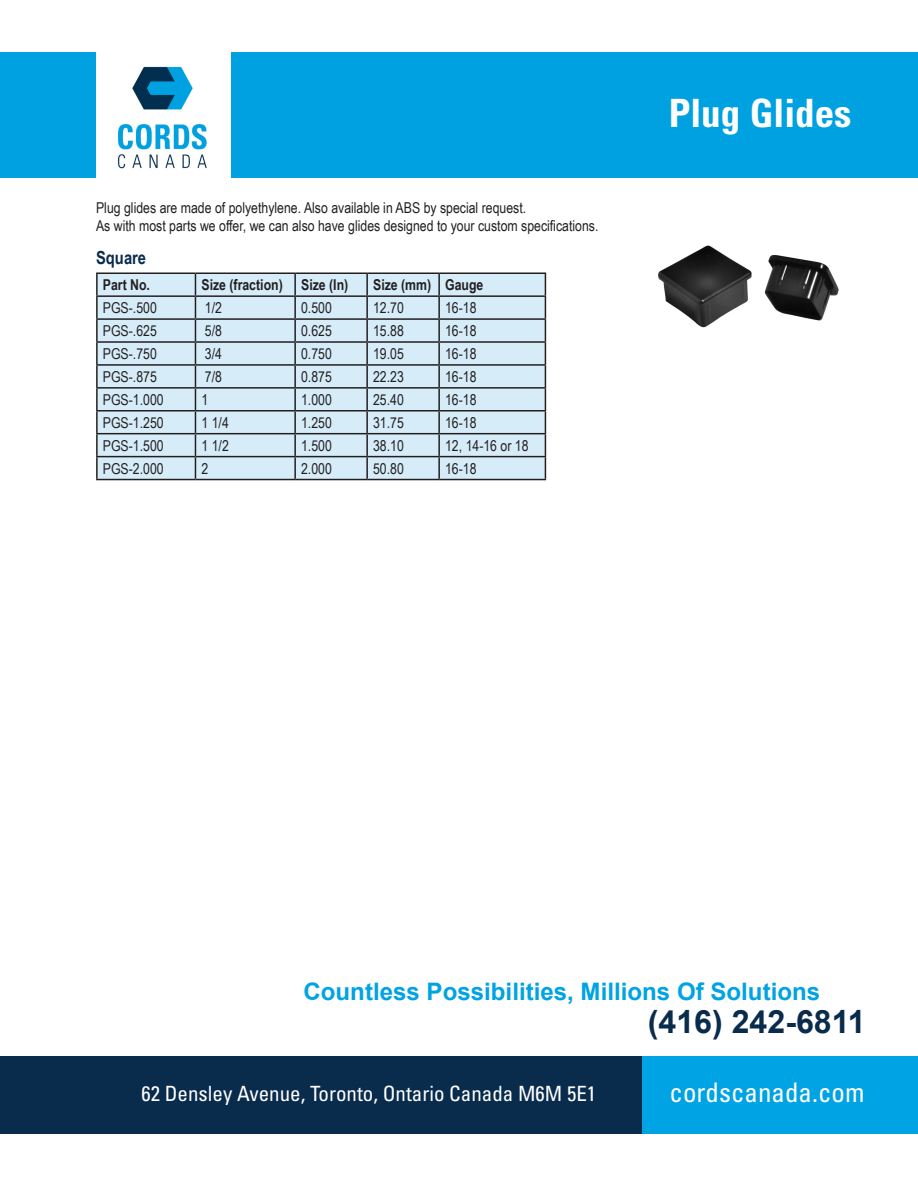
<style>
.page{position:relative;width:918px;height:1188px;background:#fff}
.page>*{position:absolute;margin:0;border:0;box-sizing:border-box;transform-origin:0 0}
.t1{font:700 condensed 39px "Univers LT Std";color:#fff}
.t2{font:700 32.1px "Arial";color:#092c4d}
.t3{font:condensed 27px "Univers LT Std";color:#fff}
.t4{font:700 24.15px "Arial";color:#00a3e3}
.t5{font:condensed 21px "Univers LT Std";color:#fff}
.t6{font:700 18px "Arial Narrow";color:#092c4d}
.t7{font:15px "Arial Narrow";color:#231f20}
.t8{font:700 15px "Arial Narrow";color:#231f20}
</style>
<div class="page">
<div style="left:0;top:53px;width:918px;height:125px;background:#00a1e1"></div>
<img style="left:96px;top:53px;width:135px;height:125px">
<div style="left:0;top:1057px;width:743px;height:77px;background:#092c4d"></div>
<div style="left:643px;top:1057px;width:275px;height:77px;background:#00a3e3"></div>
<img style="left:658px;top:245px;width:181px;height:83px">
<div style="left:98px;top:274px;width:447px;height:205px;background:#d6edf9"></div>
<hr style="left:96px;top:272px;width:99px;height:2px;background:#231f20">
<hr style="left:96px;top:274px;width:2px;height:21px;background:#231f20">
<hr style="left:195px;top:272px;width:100px;height:2px;background:#231f20">
<hr style="left:295px;top:272px;width:72px;height:2px;background:#231f20">
<hr style="left:294px;top:274px;width:2px;height:21px;background:#231f20">
<hr style="left:367px;top:272px;width:72px;height:2px;background:#231f20">
<hr style="left:366px;top:274px;width:2px;height:21px;background:#231f20">
<hr style="left:439px;top:272px;width:107px;height:2px;background:#231f20">
<hr style="left:438px;top:274px;width:2px;height:21px;background:#231f20">
<hr style="left:96px;top:295px;width:99px;height:2px;background:#231f20">
<hr style="left:96px;top:297px;width:2px;height:21px;background:#231f20">
<hr style="left:195px;top:295px;width:100px;height:2px;background:#231f20">
<hr style="left:295px;top:295px;width:72px;height:2px;background:#231f20">
<hr style="left:294px;top:297px;width:2px;height:21px;background:#231f20">
<hr style="left:367px;top:295px;width:72px;height:2px;background:#231f20">
<hr style="left:366px;top:297px;width:2px;height:21px;background:#231f20">
<hr style="left:439px;top:295px;width:107px;height:2px;background:#231f20">
<hr style="left:438px;top:297px;width:2px;height:21px;background:#231f20">
<hr style="left:96px;top:318px;width:99px;height:2px;background:#231f20">
<hr style="left:96px;top:320px;width:2px;height:21px;background:#231f20">
<hr style="left:195px;top:318px;width:100px;height:2px;background:#231f20">
<hr style="left:295px;top:318px;width:72px;height:2px;background:#231f20">
<hr style="left:294px;top:320px;width:2px;height:21px;background:#231f20">
<hr style="left:367px;top:318px;width:72px;height:2px;background:#231f20">
<hr style="left:366px;top:320px;width:2px;height:21px;background:#231f20">
<hr style="left:439px;top:318px;width:107px;height:2px;background:#231f20">
<hr style="left:438px;top:320px;width:2px;height:21px;background:#231f20">
<hr style="left:96px;top:341px;width:99px;height:2px;background:#231f20">
<hr style="left:96px;top:343px;width:2px;height:21px;background:#231f20">
<hr style="left:195px;top:341px;width:100px;height:2px;background:#231f20">
<hr style="left:295px;top:341px;width:72px;height:2px;background:#231f20">
<hr style="left:294px;top:343px;width:2px;height:21px;background:#231f20">
<hr style="left:367px;top:341px;width:72px;height:2px;background:#231f20">
<hr style="left:366px;top:343px;width:2px;height:21px;background:#231f20">
<hr style="left:439px;top:341px;width:107px;height:2px;background:#231f20">
<hr style="left:438px;top:343px;width:2px;height:21px;background:#231f20">
<hr style="left:96px;top:364px;width:99px;height:2px;background:#231f20">
<hr style="left:96px;top:366px;width:2px;height:21px;background:#231f20">
<hr style="left:195px;top:364px;width:100px;height:2px;background:#231f20">
<hr style="left:295px;top:364px;width:72px;height:2px;background:#231f20">
<hr style="left:294px;top:366px;width:2px;height:21px;background:#231f20">
<hr style="left:367px;top:364px;width:72px;height:2px;background:#231f20">
<hr style="left:366px;top:366px;width:2px;height:21px;background:#231f20">
<hr style="left:439px;top:364px;width:107px;height:2px;background:#231f20">
<hr style="left:438px;top:366px;width:2px;height:21px;background:#231f20">
<hr style="left:96px;top:387px;width:99px;height:2px;background:#231f20">
<hr style="left:96px;top:389px;width:2px;height:21px;background:#231f20">
<hr style="left:195px;top:387px;width:100px;height:2px;background:#231f20">
<hr style="left:295px;top:387px;width:72px;height:2px;background:#231f20">
<hr style="left:294px;top:389px;width:2px;height:21px;background:#231f20">
<hr style="left:367px;top:387px;width:72px;height:2px;background:#231f20">
<hr style="left:366px;top:389px;width:2px;height:21px;background:#231f20">
<hr style="left:439px;top:387px;width:107px;height:2px;background:#231f20">
<hr style="left:438px;top:389px;width:2px;height:21px;background:#231f20">
<hr style="left:96px;top:410px;width:99px;height:2px;background:#231f20">
<hr style="left:96px;top:412px;width:2px;height:21px;background:#231f20">
<hr style="left:195px;top:410px;width:100px;height:2px;background:#231f20">
<hr style="left:295px;top:410px;width:72px;height:2px;background:#231f20">
<hr style="left:294px;top:412px;width:2px;height:21px;background:#231f20">
<hr style="left:367px;top:410px;width:72px;height:2px;background:#231f20">
<hr style="left:366px;top:412px;width:2px;height:21px;background:#231f20">
<hr style="left:439px;top:410px;width:107px;height:2px;background:#231f20">
<hr style="left:438px;top:412px;width:2px;height:21px;background:#231f20">
<hr style="left:96px;top:433px;width:99px;height:1px;background:#231f20">
<hr style="left:96px;top:434px;width:2px;height:22px;background:#231f20">
<hr style="left:195px;top:433px;width:100px;height:1px;background:#231f20">
<hr style="left:295px;top:433px;width:72px;height:1px;background:#231f20">
<hr style="left:294px;top:434px;width:2px;height:22px;background:#231f20">
<hr style="left:367px;top:433px;width:72px;height:1px;background:#231f20">
<hr style="left:366px;top:434px;width:2px;height:22px;background:#231f20">
<hr style="left:439px;top:433px;width:107px;height:1px;background:#231f20">
<hr style="left:438px;top:434px;width:2px;height:22px;background:#231f20">
<hr style="left:96px;top:456px;width:99px;height:1px;background:#231f20">
<hr style="left:96px;top:457px;width:2px;height:22px;background:#231f20">
<hr style="left:195px;top:456px;width:100px;height:1px;background:#231f20">
<svg style="left:195px;top:274px;width:1px;height:205px"></svg>
<hr style="left:295px;top:456px;width:72px;height:1px;background:#231f20">
<hr style="left:294px;top:457px;width:2px;height:22px;background:#231f20">
<hr style="left:367px;top:456px;width:72px;height:1px;background:#231f20">
<hr style="left:366px;top:457px;width:2px;height:22px;background:#231f20">
<hr style="left:439px;top:456px;width:107px;height:1px;background:#231f20">
<hr style="left:438px;top:457px;width:2px;height:22px;background:#231f20">
<svg style="left:545px;top:274px;width:1px;height:205px"></svg>
<hr style="left:96px;top:479px;width:99px;height:1px;background:#231f20">
<hr style="left:195px;top:479px;width:100px;height:1px;background:#231f20">
<hr style="left:295px;top:479px;width:72px;height:1px;background:#231f20">
<hr style="left:367px;top:479px;width:72px;height:1px;background:#231f20">
<hr style="left:439px;top:479px;width:107px;height:1px;background:#231f20">
<p class="t7" style="left:96px;top:197px;width:432px">Plug glides are made of polyethylene. Also available in ABS by special request.</p>
<p class="t7" style="left:96px;top:215px;width:504px">As with most parts we offer, we can also have glides designed to your custom specifications.</p>
<p class="t6" style="left:96px;top:244px;width:52px">Square</p>
<p class="t8" style="left:103px;top:274px;width:49px">Part No.</p>
<p class="t8" style="left:201px;top:274px;width:83px">Size (fraction)</p>
<p class="t8" style="left:301px;top:274px;width:49px">Size (In)</p>
<p class="t8" style="left:373px;top:274px;width:60px">Size (mm)</p>
<p class="t8" style="left:445px;top:274px;width:40px">Gauge</p>
<p class="t7" style="left:103px;top:297px;width:56px">PGS-.500</p>
<p class="t7" style="left:205px;top:297px;width:19px">1/2</p>
<p class="t7" style="left:301px;top:297px;width:32px">0.500</p>
<p class="t7" style="left:373px;top:297px;width:32px">12.70</p>
<p class="t7" style="left:445px;top:297px;width:33px">16-18</p>
<p class="t7" style="left:103px;top:320px;width:56px">PGS-.625</p>
<p class="t7" style="left:205px;top:320px;width:19px">5/8</p>
<p class="t7" style="left:301px;top:320px;width:32px">0.625</p>
<p class="t7" style="left:373px;top:320px;width:32px">15.88</p>
<p class="t7" style="left:445px;top:320px;width:33px">16-18</p>
<p class="t7" style="left:103px;top:343px;width:56px">PGS-.750</p>
<p class="t7" style="left:205px;top:343px;width:19px">3/4</p>
<p class="t7" style="left:301px;top:343px;width:32px">0.750</p>
<p class="t7" style="left:373px;top:343px;width:32px">19.05</p>
<p class="t7" style="left:445px;top:343px;width:33px">16-18</p>
<p class="t7" style="left:103px;top:366px;width:56px">PGS-.875</p>
<p class="t7" style="left:205px;top:366px;width:19px">7/8</p>
<p class="t7" style="left:301px;top:366px;width:32px">0.875</p>
<p class="t7" style="left:373px;top:366px;width:32px">22.23</p>
<p class="t7" style="left:445px;top:366px;width:33px">16-18</p>
<p class="t7" style="left:103px;top:388px;width:62px">PGS-1.000</p>
<p class="t7" style="left:201px;top:388px;width:8px">1</p>
<p class="t7" style="left:301px;top:388px;width:32px">1.000</p>
<p class="t7" style="left:373px;top:388px;width:32px">25.40</p>
<p class="t7" style="left:445px;top:388px;width:33px">16-18</p>
<p class="t7" style="left:103px;top:411px;width:62px">PGS-1.250</p>
<p class="t7" style="left:201px;top:411px;width:29px">1 1/4</p>
<p class="t7" style="left:301px;top:411px;width:32px">1.250</p>
<p class="t7" style="left:373px;top:411px;width:32px">31.75</p>
<p class="t7" style="left:445px;top:411px;width:33px">16-18</p>
<p class="t7" style="left:103px;top:434px;width:62px">PGS-1.500</p>
<p class="t7" style="left:201px;top:434px;width:29px">1 1/2</p>
<p class="t7" style="left:301px;top:434px;width:32px">1.500</p>
<p class="t7" style="left:373px;top:434px;width:32px">38.10</p>
<p class="t7" style="left:445px;top:434px;width:85px">12, 14-16 or 18</p>
<p class="t7" style="left:103px;top:457px;width:62px">PGS-2.000</p>
<p class="t7" style="left:201px;top:457px;width:8px">2</p>
<p class="t7" style="left:301px;top:457px;width:32px">2.000</p>
<p class="t7" style="left:373px;top:457px;width:32px">50.80</p>
<p class="t7" style="left:445px;top:457px;width:33px">16-18</p>
<p class="t1" style="left:669px;top:89px;width:184px">Plug Glides</p>
<p class="t4" style="left:303px;top:976px;width:518px">Countless Possibilities, Millions Of Solutions</p>
<p class="t2" style="left:648px;top:1001px;width:219px">(416) 242-6811</p>
<p class="t5" style="left:141px;top:1080px;width:456px">62 Densley Avenue, Toronto, Ontario Canada M6M 5E1</p>
<p class="t3" style="left:670px;top:1075px;width:196px">cordscanada.com</p>
</div>
